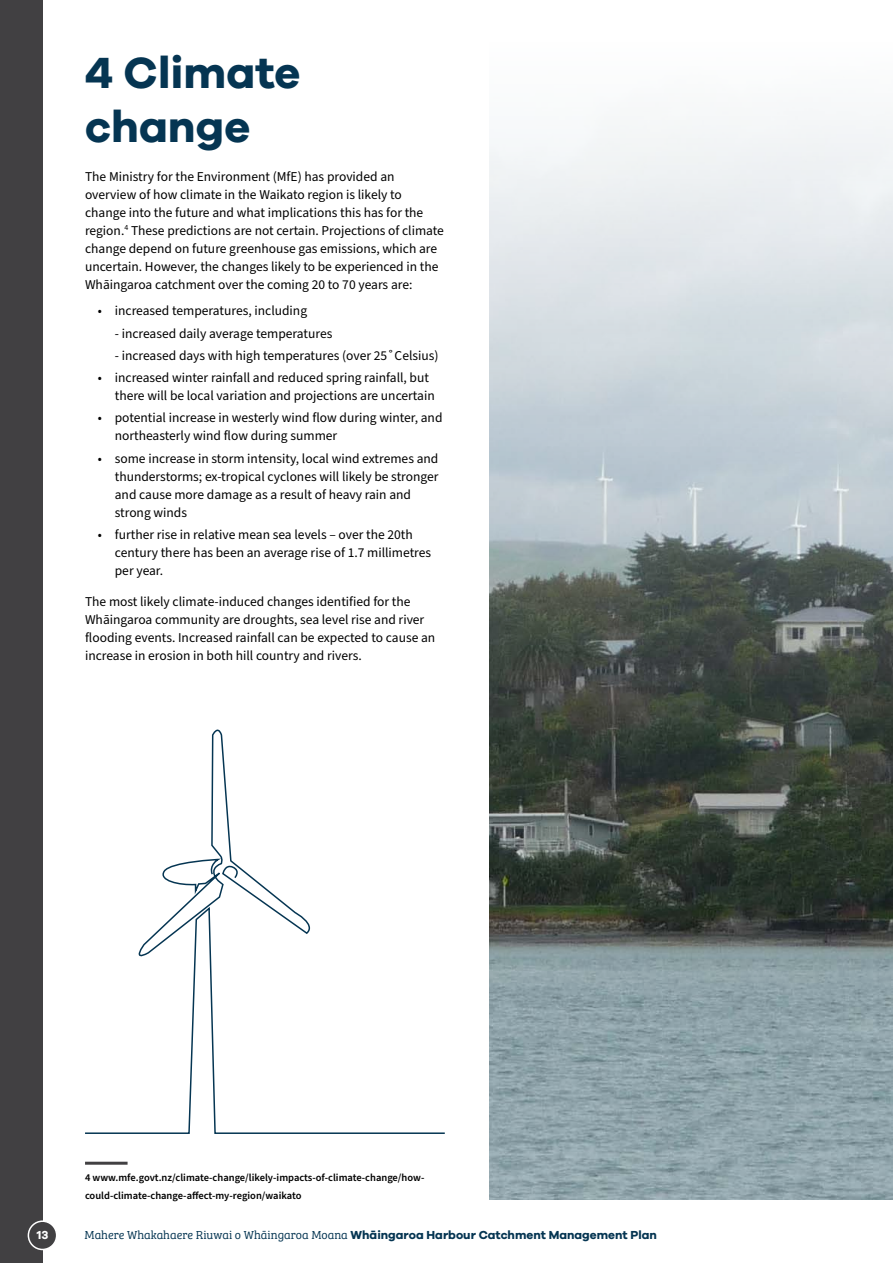
<style>
.page{position:relative;width:893px;height:1263px;background:#fff}
.page>*{position:absolute;margin:0;border:0;box-sizing:border-box;transform-origin:0 0}
.t1{font:700 45px/54px "Galano Grotesque";color:#053552}
.Body_copy{font:13.5px/18px "Source Sans Pro";color:#000}
.Body_bullets{font:13.5px "Source Sans Pro";color:#000}
.t2{font:700 12px "Galano Grotesque";color:#053552}
.t3{font:700 12px "Galano Grotesque";color:#fff}
.Footnote{font:600 10.5px/18px "Source Sans Pro";color:#000}
.s1{font-family:"Bree Serif Lt";font-weight:400}
</style>
<div class="page">
<hr style="left:85px;top:1162px;width:43px;height:3px;background:#414042">
<img style="left:489px;top:116px;width:404px;height:1083px">
<svg style="left:85px;top:729px;width:360px;height:405px"></svg>
<div style="left:0;top:0;width:43px;height:1263px;background:#414042"></div>
<div style="left:28px;top:1221px;width:29px;height:28px;background:#414042;border-radius:50%"></div>
<div style="left:28px;top:1220px;width:29px;height:30px;border:2px solid #fff;border-radius:50%"></div>
<h1 class="t1" style="left:85px;top:44px;width:217px">4 Climate change</h1>
<p class="Body_copy" style="left:85px;top:168px;width:360px">The Ministry for the Environment (MfE) has provided an overview of how climate in the Waikato region is likely to change into the future and what implications this has for the region.<sup>4</sup> These predictions are not certain. Projections of climate change depend on future greenhouse gas emissions, which are uncertain. However, the changes likely to be experienced in the Whāingaroa catchment over the coming 20 to 70 years are:</p>
<p class="Body_copy" style="left:98px;top:302px;width:211px">• increased temperatures, including</p>
<p class="Body_bullets" style="left:115px;top:324px;width:219px">- increased daily average temperatures</p>
<p class="Body_bullets" style="left:115px;top:346px;width:325px">- increased days with high temperatures (over 25˚Celsius)</p>
<p class="Body_copy" style="left:115px;top:369px;width:321px;text-indent:-17px">• increased winter rainfall and reduced spring rainfall, but there will be local variation and projections are uncertain</p>
<p class="Body_copy" style="left:115px;top:409px;width:329px;text-indent:-17px">• potential increase in westerly wind flow during winter, and northeasterly wind flow during summer</p>
<p class="Body_copy" style="left:115px;top:449px;width:325px;text-indent:-17px">• some increase in storm intensity, local wind extremes and thunderstorms; ex-tropical cyclones will likely be stronger and cause more damage as a result of heavy rain and strong winds</p>
<p class="Body_copy" style="left:115px;top:526px;width:318px;text-indent:-17px">• further rise in relative mean sea levels – over the 20th century there has been an average rise of 1.7 millimetres per year.</p>
<p class="Body_copy" style="left:85px;top:593px;width:352px">The most likely climate-induced changes identified for the Whāingaroa community are droughts, sea level rise and river flooding events. Increased rainfall can be expected to cause an increase in erosion in both hill country and rivers.</p>
<p class="Footnote" style="left:85px;top:1169px;width:341px">4 www.mfe.govt.nz/climate-change/likely-impacts-of-climate-change/how&shy;could-climate-change-affect-my-region/waikato</p>
<p class="t3" style="left:37px;top:1228px;width:13px">13</p>
<p class="t2" style="left:85px;top:1228px;width:574px"><span class="s1">Mahere Whakahaere Riuwai o Whāingaroa Moana</span> Whāingaroa Harbour Catchment Management Plan</p>
</div>
